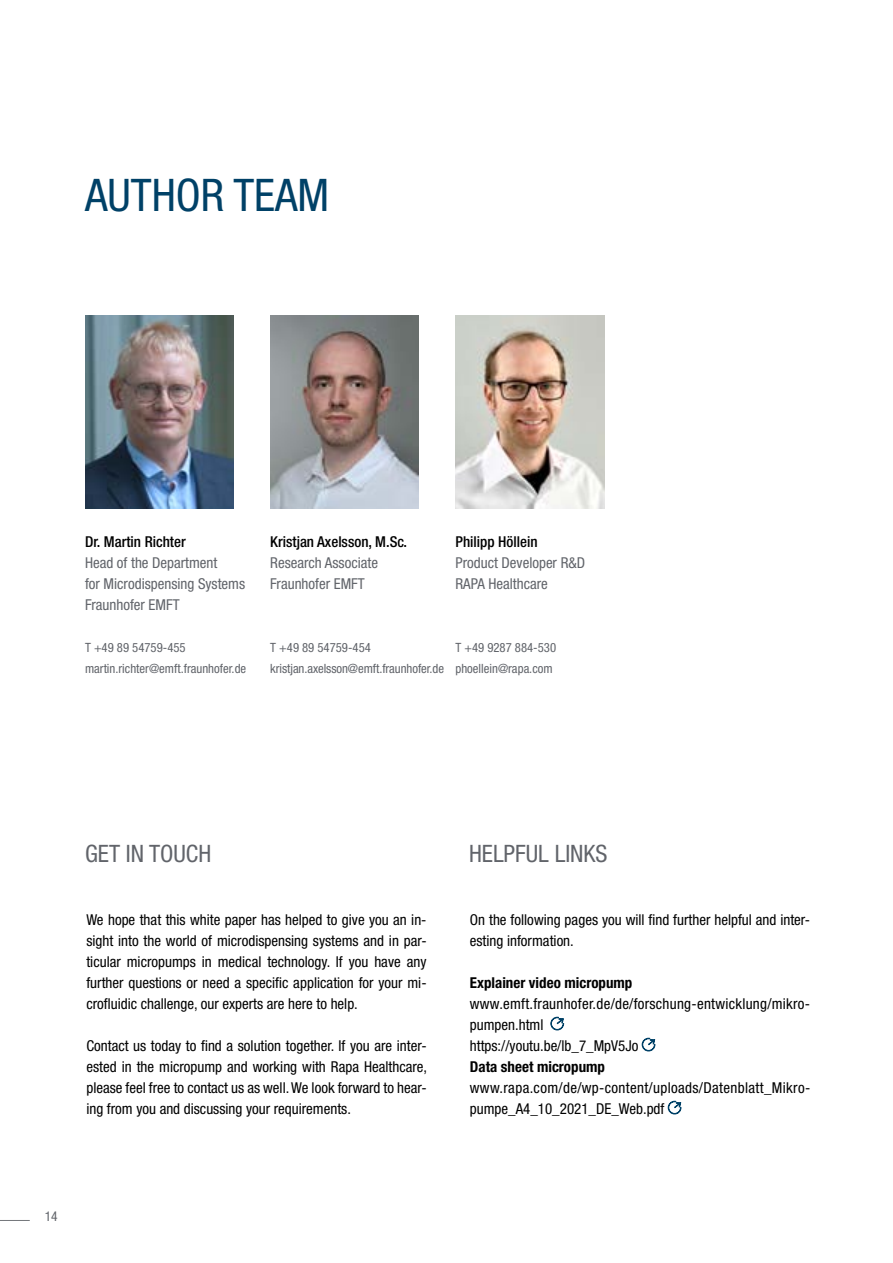
<style>
.page{position:relative;width:893px;height:1263px;background:#fff}
.page>*{position:absolute;margin:0;border:0;box-sizing:border-box;transform-origin:0 0}
.t1{font:condensed 45px "Helvetica Neue LT Pro";color:#004167}
.t2{font:condensed 24px "Helvetica Neue LT Pro";color:#61646a}
.t3{font:condensed 15px/21px "Helvetica Neue LT Pro";color:#000;text-align:justify}
.t4{font:condensed 15px/21px "Helvetica Neue LT Pro";color:#61646a}
.t5{font:condensed 15px/21px "Helvetica Neue LT Pro";letter-spacing:.02em;color:#000}
.t6{font:condensed 15px/21px "Helvetica Neue LT Pro";letter-spacing:.025em;color:#000}
.t7{font:500 condensed 15px "Helvetica Neue LT Pro";color:#000}
.t8{font:700 condensed 15px "Helvetica Neue LT Pro";color:#000}
.t9{font:condensed 13.5px "Helvetica Neue LT Pro";color:#61646a}
.t10{font:condensed 12.75px/21px "Helvetica Neue LT Pro";color:#61646a}
</style>
<div class="page">
<hr style="left:0;top:1220px;width:30px;height:1px;background:#73767a">
<img style="left:85px;top:315px;width:149px;height:194px">
<img style="left:270px;top:315px;width:149px;height:194px">
<img style="left:455px;top:315px;width:149px;height:194px">
<svg style="left:550px;top:1017px;width:14px;height:13px"></svg>
<svg style="left:642px;top:1038px;width:13px;height:13px"></svg>
<svg style="left:668px;top:1101px;width:13px;height:13px"></svg>
<h1 class="t1" style="left:85px;top:169px;width:246px">AUTHOR TEAM</h1>
<p class="t7" style="left:85px;top:533px;width:102px">Dr. Martin Richter</p>
<p class="t4" style="left:85px;top:552px;width:162px">Head of the Department<br>for Microdispensing Systems<br>Fraunhofer EMFT</p>
<p class="t10" style="left:85px;top:637px;width:163px">T +49 89 54759-455 martin.richter@emft.fraunhofer.de</p>
<p class="t7" style="left:270px;top:533px;width:138px">Kristjan Axelsson, M.Sc.</p>
<p class="t4" style="left:270px;top:552px;width:109px">Research Associate<br>Fraunhofer EMFT</p>
<p class="t7" style="left:455px;top:533px;width:84px">Philipp Höllein</p>
<p class="t4" style="left:455px;top:552px;width:131px">Product Developer R&amp;D<br>RAPA Healthcare</p>
<p class="t10" style="left:270px;top:637px;width:175px">T +49 89 54759-454 kristjan.axelsson@emft.fraunhofer.de</p>
<p class="t10" style="left:455px;top:637px;width:102px">T +49 9287 884-530 phoellein@rapa.com</p>
<h2 class="t2" style="left:85px;top:840px;width:128px">GET IN TOUCH</h2>
<h2 class="t2" style="left:469px;top:840px;width:140px">HELPFUL LINKS</h2>
<p class="t3" style="left:86px;top:909px;width:342px">We hope that this white paper has helped to give you an in&shy;sight into the world of microdispensing systems and in par&shy;ticular micropumps in medical technology. If you have any further questions or need a specific application for your mi&shy;crofluidic challenge, our experts are here to help.</p>
<p class="t3" style="left:86px;top:1035px;width:342px">Contact us today to find a solution together. If you are inter&shy;ested in the micropump and working with Rapa Healthcare, please feel free to contact us as well. We look forward to hear&shy;ing from you and discussing your requirements.</p>
<p class="t3" style="left:470px;top:909px;width:342px">On the following pages you will find further helpful and inter&shy;esting information.</p>
<p class="t8" style="left:470px;top:974px;width:164px">Explainer video micropump</p>
<p class="t5" style="left:470px;top:993px;width:342px">www.emft.fraunhofer.de/de/forschung-entwicklung/mikro&shy;pumpen.html<br>https://youtu.be/lb_7_MpV5Jo</p>
<p class="t8" style="left:470px;top:1058px;width:137px">Data sheet micropump</p>
<p class="t6" style="left:470px;top:1077px;width:342px">www.rapa.com/de/wp-content/uploads/Datenblatt_Mikro&shy;pumpe_A4_10_2021_DE_Web.pdf</p>
<p class="t9" style="left:45px;top:1209px;width:14px">14</p>
</div>
